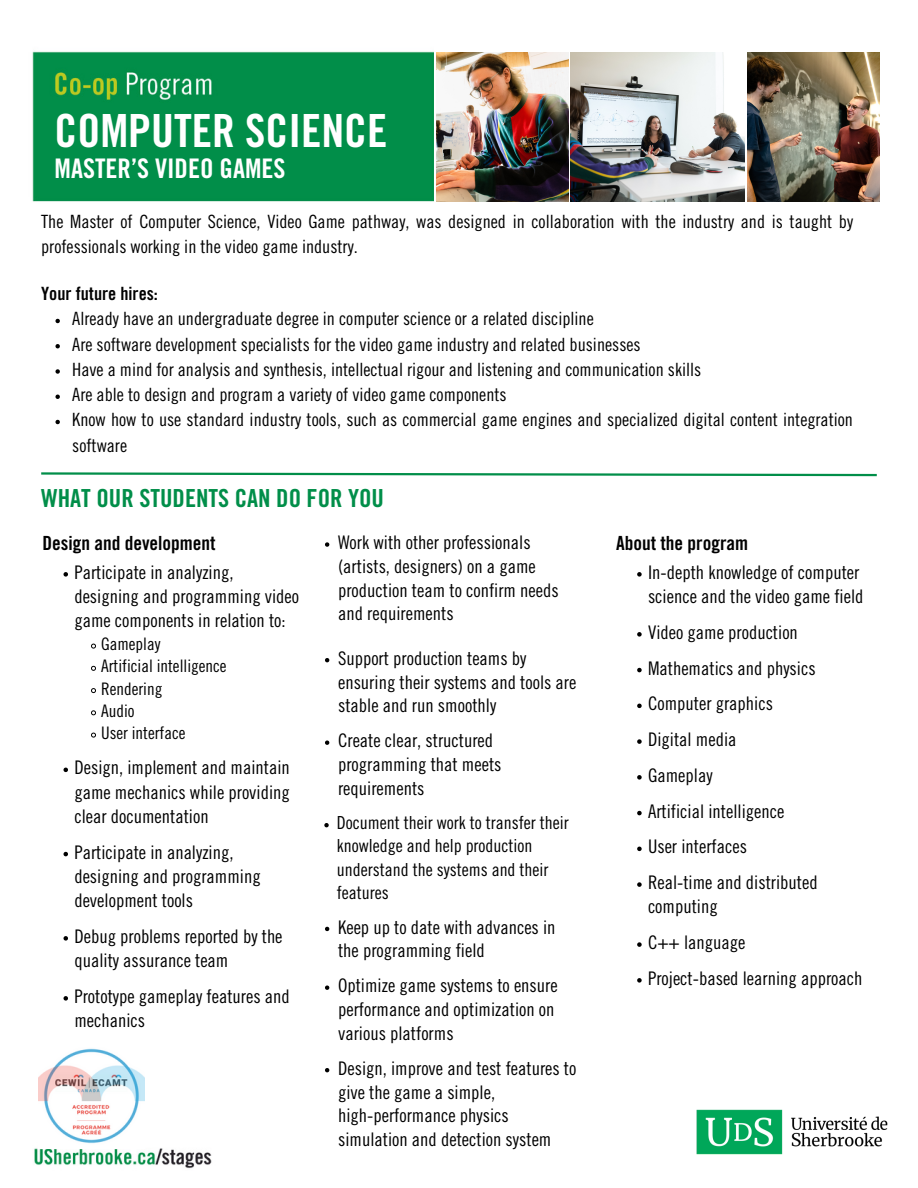
<style>
.page{position:relative;width:918px;height:1188px;background:#fff}
.page>*{position:absolute;margin:0;border:0;box-sizing:border-box;transform-origin:0 0}
.t1{font:45.75px "Trade Gothic LT Std Bd Cn 20";color:#fff}
.t2{font:27px "Trade Gothic LT Std Bd Cn 20";color:#fff}
.t3{font:24.9px "Trade Gothic LT Std Bd Cn 20";color:#018e49}
.t4{font:19.5px "Trade Gothic LT Std Bd Cn 20";color:#000}
.t5{font:18.75px/23.7px "Trade Gothic LT Std Cn 18";color:#000}
.t6{font:18.3px/25.2px "Trade Gothic LT Std Cn 18";color:#000}
.t7{font:18.3px "Trade Gothic LT Std Bd Cn 20";color:#000}
.t8{font:18px/23.1px "Trade Gothic LT Std Cn 18";color:#000}
.t9{font:17.25px "Trade Gothic LT Std Cn 18";color:#000}
</style>
<div class="page">
<img style="left:32px;top:51px;width:609px;height:1118px">
<div style="left:434px;top:43px;width:462px;height:184px;background:#fff"></div>
<img style="left:437px;top:53px;width:131px;height:148px">
<img style="left:571px;top:53px;width:174px;height:148px">
<img style="left:747px;top:53px;width:132px;height:148px">
<img style="left:34px;top:54px;width:238px;height:98px">
<svg style="left:39px;top:471px;width:838px;height:6px"></svg>
<svg style="left:55px;top:319px;width:5px;height:4px"></svg>
<svg style="left:55px;top:344px;width:5px;height:4px"></svg>
<svg style="left:55px;top:369px;width:5px;height:5px"></svg>
<svg style="left:55px;top:395px;width:5px;height:4px"></svg>
<svg style="left:55px;top:420px;width:5px;height:4px"></svg>
<img style="left:696px;top:1109px;width:192px;height:46px">
<img style="left:39px;top:1043px;width:105px;height:106px">
<svg style="left:637px;top:572px;width:5px;height:5px"></svg>
<svg style="left:637px;top:632px;width:5px;height:5px"></svg>
<svg style="left:637px;top:668px;width:5px;height:4px"></svg>
<svg style="left:637px;top:704px;width:5px;height:4px"></svg>
<svg style="left:637px;top:739px;width:5px;height:5px"></svg>
<svg style="left:637px;top:775px;width:5px;height:5px"></svg>
<svg style="left:637px;top:811px;width:5px;height:4px"></svg>
<svg style="left:637px;top:847px;width:5px;height:4px"></svg>
<svg style="left:637px;top:882px;width:5px;height:5px"></svg>
<svg style="left:637px;top:942px;width:5px;height:5px"></svg>
<svg style="left:637px;top:978px;width:5px;height:5px"></svg>
<svg style="left:325px;top:542px;width:4px;height:5px"></svg>
<svg style="left:325px;top:658px;width:4px;height:4px"></svg>
<svg style="left:325px;top:741px;width:4px;height:4px"></svg>
<svg style="left:324px;top:823px;width:5px;height:4px"></svg>
<svg style="left:325px;top:927px;width:4px;height:4px"></svg>
<svg style="left:325px;top:986px;width:4px;height:4px"></svg>
<svg style="left:325px;top:1068px;width:4px;height:4px"></svg>
<svg style="left:64px;top:572px;width:4px;height:5px"></svg>
<svg style="left:91px;top:644px;width:5px;height:4px"></svg>
<svg style="left:91px;top:666px;width:5px;height:5px"></svg>
<svg style="left:91px;top:688px;width:5px;height:5px"></svg>
<svg style="left:91px;top:711px;width:5px;height:4px"></svg>
<svg style="left:91px;top:733px;width:5px;height:4px"></svg>
<svg style="left:64px;top:768px;width:4px;height:4px"></svg>
<svg style="left:64px;top:852px;width:4px;height:4px"></svg>
<svg style="left:64px;top:936px;width:4px;height:5px"></svg>
<svg style="left:64px;top:996px;width:4px;height:5px"></svg>
<p class="t1" style="left:55px;top:114px;width:334px">COMPUTER SCIENCE</p>
<p class="t2" style="left:55px;top:158px;width:232px">MASTER’S VIDEO GAMES</p>
<p class="t6" style="left:41px;top:211px;width:813px">The Master of Computer Science, Video Game pathway, was designed in collaboration with the industry and is taught by professionals working in the video game industry.</p>
<p class="t7" style="left:41px;top:287px;width:118px">Your future hires:</p>
<p class="t6" style="left:72px;top:309px;width:523px">Already have an undergraduate degree in computer science or a related discipline</p>
<p class="t6" style="left:72px;top:334px;width:570px">Are software development specialists for the video game industry and related businesses</p>
<p class="t6" style="left:72px;top:359px;width:631px">Have a mind for analysis and synthesis, intellectual rigour and listening and communication skills</p>
<p class="t6" style="left:72px;top:384px;width:436px">Are able to design and program a variety of video game components</p>
<p class="t6" style="left:72px;top:410px;width:782px">Know how to use standard industry tools, such as commercial game engines and specialized digital content integration software</p>
<p class="t3" style="left:41px;top:489px;width:344px">WHAT OUR STUDENTS CAN DO FOR YOU</p>
<p class="t4" style="left:616px;top:536px;width:134px">About the program</p>
<p class="t5" style="left:648px;top:563px;width:217px;line-height:24.3px">In-depth knowledge of computer science and the video game field</p>
<p class="t5" style="left:648px;top:623px;width:151px">Video game production</p>
<p class="t5" style="left:648px;top:659px;width:169px">Mathematics and physics</p>
<p class="t5" style="left:648px;top:694px;width:126px">Computer graphics</p>
<p class="t5" style="left:648px;top:730px;width:90px">Digital media</p>
<p class="t5" style="left:648px;top:766px;width:66px">Gameplay</p>
<p class="t5" style="left:648px;top:802px;width:138px">Artificial intelligence</p>
<p class="t5" style="left:648px;top:837px;width:100px">User interfaces</p>
<p class="t5" style="left:648px;top:873px;width:171px;line-height:24.3px">Real-time and distributed computing</p>
<p class="t5" style="left:648px;top:933px;width:99px">C++ language</p>
<p class="t5" style="left:648px;top:969px;width:216px">Project-based learning approach</p>
<p class="t5" style="left:338px;top:533px;width:222px">Work with other professionals (artists, designers) on a game production team to confirm needs and requirements</p>
<p class="t5" style="left:338px;top:649px;width:240px">Support production teams by ensuring their systems and tools are stable and run smoothly</p>
<p class="t5" style="left:338px;top:731px;width:165px">Create clear, structured programming that meets requirements</p>
<p class="t8" style="left:337px;top:814px;width:233px">Document their work to transfer their knowledge and help production understand the systems and their features</p>
<p class="t5" style="left:338px;top:918px;width:219px">Keep up to date with advances in the programming field</p>
<p class="t5" style="left:338px;top:976px;width:221px">Optimize game systems to ensure performance and optimization on various platforms</p>
<p class="t5" style="left:338px;top:1059px;width:240px">Design, improve and test features to give the game a simple, high‑performance physics simulation and detection system</p>
<p class="t4" style="left:43px;top:536px;width:175px">Design and development</p>
<p class="t5" style="left:74px;top:563px;width:226px;line-height:24.3px">Participate in analyzing, designing and programming video game components in relation to:</p>
<p class="t9" style="left:101px;top:638px;width:61px">Gameplay</p>
<p class="t9" style="left:101px;top:660px;width:127px">Artificial intelligence</p>
<p class="t9" style="left:101px;top:682px;width:63px">Rendering</p>
<p class="t9" style="left:101px;top:704px;width:35px">Audio</p>
<p class="t9" style="left:101px;top:727px;width:86px">User interface</p>
<p class="t5" style="left:74px;top:758px;width:217px;line-height:24.3px;text-align:justify">Design, implement and maintain game mechanics while providing clear documentation</p>
<p class="t5" style="left:74px;top:842px;width:188px;line-height:24.3px">Participate in analyzing, designing and programming development tools</p>
<p class="t5" style="left:74px;top:927px;width:210px;line-height:24.3px">Debug problems reported by the quality assurance team</p>
<p class="t5" style="left:74px;top:987px;width:217px;line-height:24.3px">Prototype gameplay features and mechanics</p>
</div>
